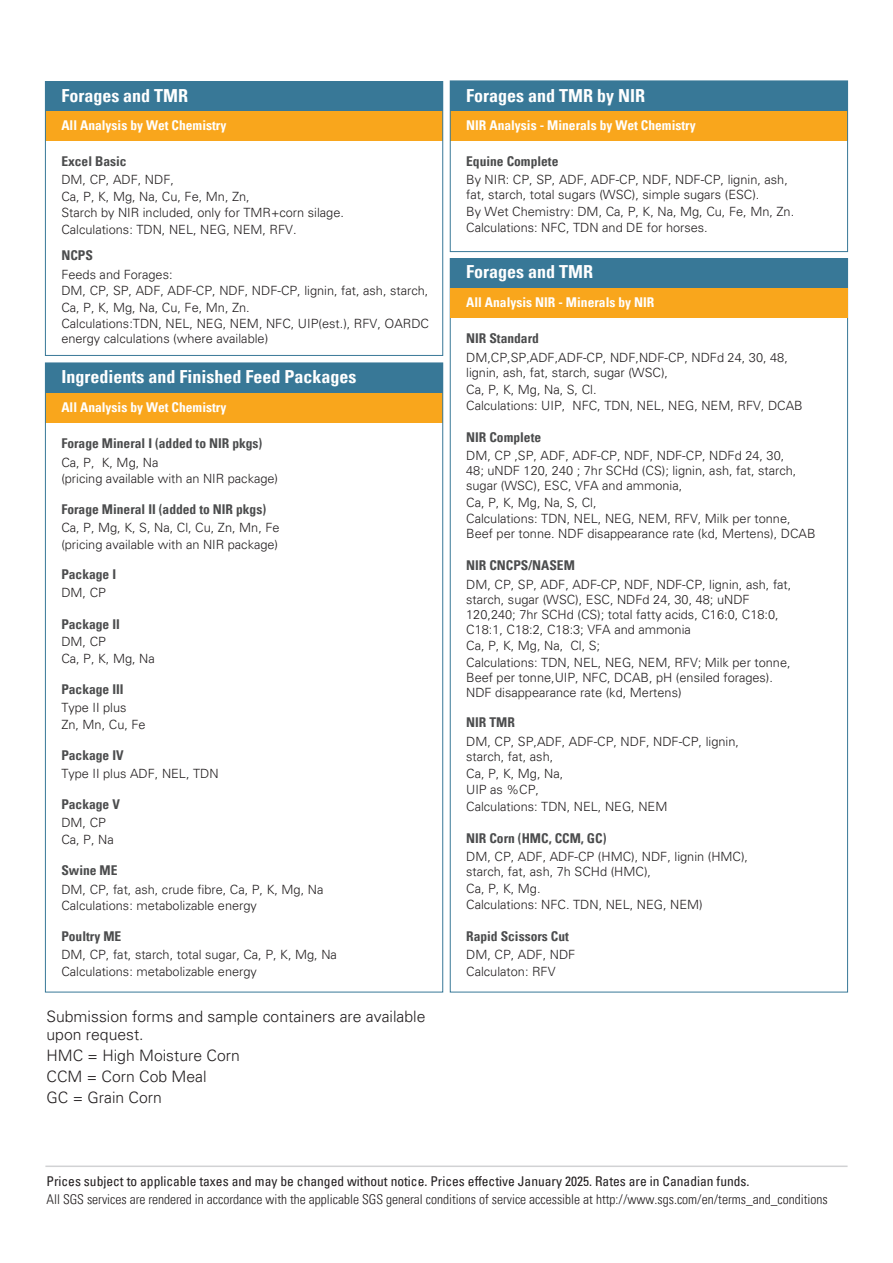
<style>
.page{position:relative;width:893px;height:1263px;background:#fff}
.page>*{position:absolute;margin:0;border:0;box-sizing:border-box;transform-origin:0 0}
.t1{font:700 condensed 18px "Univers LT Pro";color:#fff}
.t2{font:300 15.75px/21px "Univers LT Pro 45";color:#231f20}
.t3{font:700 condensed 13.5px "Univers LT Pro";color:#4b4c4d}
.t4{font:300 condensed 13.5px "Univers LT Pro";color:#231f20}
.t5{font:700 condensed 13.5px "Univers LT Pro";color:#fff}
.t6{font:condensed 13.5px "Univers LT Pro";color:#231f20}
.t7{font:300 12.75px/16.5px "Univers LT Pro 45";color:#231f20}
</style>
<div class="page">
<hr style="left:45px;top:1165px;width:803px;height:2px;background:#d1d2d4">
<div style="left:45px;top:111px;width:398px;height:30px;background:#f9a61c"></div>
<div style="left:45px;top:393px;width:398px;height:30px;background:#f9a61c"></div>
<div style="left:45px;top:363px;width:398px;height:30px;background:#387897"></div>
<div style="left:45px;top:81px;width:398px;height:30px;background:#387897"></div>
<div style="left:450px;top:288px;width:398px;height:30px;background:#f9a61c"></div>
<div style="left:450px;top:258px;width:398px;height:30px;background:#387897"></div>
<div style="left:450px;top:111px;width:398px;height:30px;background:#f9a61c"></div>
<div style="left:450px;top:81px;width:398px;height:30px;background:#387897"></div>
<div style="left:450px;top:81px;width:398px;height:171px;border:1px solid #387897"></div>
<h1 class="t1" style="left:61px;top:84px;width:128px">Forages and TMR</h1>
<p class="t5" style="left:61px;top:117px;width:166px">All Analysis by Wet Chemistry</p>
<p class="t3" style="left:61px;top:152px;width:67px">Excel Basic</p>
<p class="t7" style="left:61px;top:171px;width:284px">DM, CP, ADF, NDF,<br>Ca, P, K, Mg, Na, Cu, Fe, Mn, Zn,<br>Starch by NIR included, only for TMR+corn silage.<br>Calculations: TDN, NEL, NEG, NEM, RFV.</p>
<p class="t3" style="left:61px;top:247px;width:33px">NCPS</p>
<p class="t7" style="left:61px;top:266px;width:369px">Feeds and Forages:<br>DM, CP, SP, ADF, ADF-CP, NDF, NDF-CP, lignin, fat, ash, starch, Ca, P, K, Mg, Na, Cu, Fe, Mn, Zn.<br>Calculations:TDN, NEL, NEG, NEM, NFC, UIP(est.), RFV, OARDC</p>
<p class="t7" style="left:61px;top:330px;width:208px">energy calculations (where available)</p>
<h1 class="t1" style="left:61px;top:366px;width:296px">Ingredients and Finished Feed Packages</h1>
<p class="t5" style="left:61px;top:399px;width:166px">All Analysis by Wet Chemistry</p>
<p class="t3" style="left:61px;top:435px;width:202px">Forage Mineral I (added to NIR pkgs)</p>
<p class="t7" style="left:61px;top:454px;width:218px">Ca, P, K, Mg, Na<br>(pricing available with an NIR package)</p>
<p class="t3" style="left:61px;top:501px;width:206px">Forage Mineral II (added to NIR pkgs)</p>
<p class="t7" style="left:61px;top:519px;width:220px">Ca, P, Mg, K, S, Na, Cl, Cu, Zn, Mn, Fe (pricing available with an NIR package)</p>
<p class="t3" style="left:61px;top:566px;width:56px">Package I</p>
<p class="t7" style="left:61px;top:584px;width:46px">DM, CP</p>
<p class="t3" style="left:61px;top:615px;width:60px">Package II</p>
<p class="t7" style="left:61px;top:633px;width:95px">DM, CP<br>Ca, P, K, Mg, Na</p>
<p class="t3" style="left:61px;top:681px;width:64px">Package III</p>
<p class="t7" style="left:61px;top:699px;width:86px">Type II plus<br>Zn, Mn, Cu, Fe</p>
<p class="t3" style="left:61px;top:747px;width:64px">Package IV</p>
<p class="t7" style="left:61px;top:765px;width:159px">Type II plus ADF, NEL, TDN</p>
<p class="t3" style="left:61px;top:796px;width:60px">Package V</p>
<p class="t7" style="left:61px;top:814px;width:54px">DM, CP<br>Ca, P, Na</p>
<p class="t3" style="left:61px;top:862px;width:58px">Swine ME</p>
<p class="t7" style="left:61px;top:881px;width:264px">DM, CP, fat, ash, crude fibre, Ca, P, K, Mg, Na<br>Calculations: metabolizable energy</p>
<p class="t3" style="left:61px;top:928px;width:61px">Poultry ME</p>
<p class="t7" style="left:61px;top:946px;width:277px">DM, CP, fat, starch, total sugar, Ca, P, K, Mg, Na<br>Calculations: metabolizable energy</p>
<p class="t2" style="left:46px;top:1007px;width:380px;line-height:18px">Submission forms and sample containers are available upon request.</p>
<p class="t2" style="left:46px;top:1044px;width:195px">HMC = High Moisture Corn<br>CCM = Corn Cob Meal<br>GC = Grain Corn</p>
<h1 class="t1" style="left:466px;top:85px;width:180px">Forages and TMR by NIR</h1>
<p class="t5" style="left:466px;top:117px;width:231px">NIR Analysis - Minerals by Wet Chemistry</p>
<p class="t3" style="left:466px;top:152px;width:94px">Equine Complete</p>
<p class="t7" style="left:466px;top:172px;width:323px;line-height:15px">By NIR: CP, SP, ADF, ADF-CP, NDF, NDF-CP, lignin, ash, fat, starch, total sugars (WSC), simple sugars (ESC).</p>
<p class="t7" style="left:466px;top:203px;width:330px">By Wet Chemistry: DM, Ca, P, K, Na, Mg, Cu, Fe, Mn, Zn.<br>Calculations: NFC, TDN and DE for horses.</p>
<h1 class="t1" style="left:466px;top:261px;width:128px">Forages and TMR</h1>
<p class="t5" style="left:466px;top:294px;width:190px">All Analysis NIR - Minerals by NIR</p>
<p class="t3" style="left:466px;top:330px;width:74px">NIR Standard</p>
<p class="t7" style="left:466px;top:350px;width:323px;line-height:15px">DM,CP,SP,ADF,ADF-CP, NDF,NDF-CP, NDFd 24, 30, 48, lignin, ash, fat, starch, sugar (WSC),</p>
<p class="t7" style="left:466px;top:380px;width:338px">Ca, P, K, Mg, Na, S, Cl.<br>Calculations: UIP, NFC, TDN, NEL, NEG, NEM, RFV, DCAB</p>
<p class="t3" style="left:466px;top:429px;width:77px">NIR Complete</p>
<p class="t7" style="left:466px;top:448px;width:332px;line-height:15px">DM, CP ,SP, ADF, ADF-CP, NDF, NDF-CP, NDFd 24, 30,<br>48; uNDF 120, 240 ; 7hr SCHd (CS); lignin, ash, fat, starch, sugar (WSC), ESC, VFA and ammonia,</p>
<p class="t7" style="left:466px;top:494px;width:326px">Ca, P, K, Mg, Na, S, Cl,<br>Calculations: TDN, NEL, NEG, NEM, RFV, Milk per tonne,</p>
<p class="t7" style="left:466px;top:525px;width:351px">Beef per tonne. NDF disappearance rate (kd, Mertens), DCAB</p>
<p class="t3" style="left:466px;top:557px;width:110px">NIR CNCPS/NASEM</p>
<p class="t7" style="left:466px;top:576px;width:327px;line-height:15px">DM, CP, SP, ADF, ADF-CP, NDF, NDF-CP, lignin, ash, fat, starch, sugar (WSC), ESC, NDFd 24, 30, 48; uNDF 120,240; 7hr SCHd (CS); total fatty acids, C16:0, C18:0, C18:1, C18:2, C18:3; VFA and ammonia</p>
<p class="t7" style="left:466px;top:637px;width:326px">Ca, P, K, Mg, Na, Cl, S;<br>Calculations: TDN, NEL, NEG, NEM, RFV; Milk per tonne,</p>
<p class="t7" style="left:466px;top:669px;width:308px;line-height:15px">Beef per tonne,UIP, NFC, DCAB, pH (ensiled forages).<br>NDF disappearance rate (kd, Mertens)</p>
<p class="t3" style="left:466px;top:714px;width:50px">NIR TMR</p>
<p class="t7" style="left:466px;top:734px;width:274px;line-height:15px">DM, CP, SP,ADF, ADF-CP, NDF, NDF-CP, lignin, starch, fat, ash,</p>
<p class="t7" style="left:466px;top:764px;width:203px">Ca, P, K, Mg, Na,<br>UIP as %CP,<br>Calculations: TDN, NEL, NEG, NEM</p>
<p class="t3" style="left:466px;top:830px;width:142px">NIR Corn (HMC, CCM, GC)</p>
<p class="t7" style="left:466px;top:849px;width:283px;line-height:15px">DM, CP, ADF, ADF-CP (HMC), NDF, lignin (HMC), starch, fat, ash, 7h SCHd (HMC),</p>
<p class="t7" style="left:466px;top:880px;width:238px">Ca, P, K, Mg.<br>Calculations: NFC. TDN, NEL, NEG, NEM)</p>
<p class="t3" style="left:466px;top:927px;width:104px">Rapid Scissors Cut</p>
<p class="t7" style="left:466px;top:946px;width:111px">DM, CP, ADF, NDF<br>Calculaton: RFV</p>
<p class="t6" style="left:46px;top:1173px;width:705px">Prices subject to applicable taxes and may be changed without notice. Prices effective January 2025. Rates are in Canadian funds.</p>
<p class="t4" style="left:46px;top:1190px;width:783px">All SGS services are rendered in accordance with the applicable SGS general conditions of service accessible at http://www.sgs.com/en/terms_and_conditions</p>
</div>
